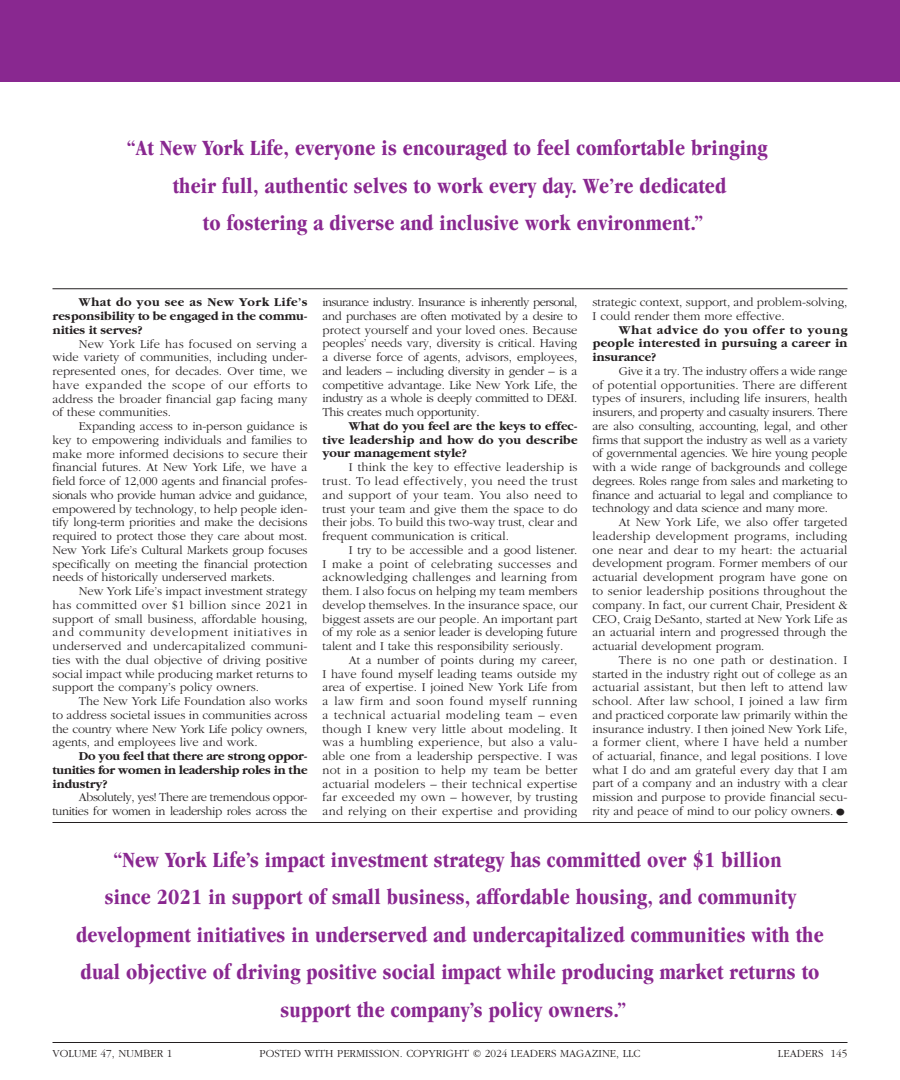
<style>
.page{position:relative;width:900px;height:1080px;background:#fff}
.page>*{position:absolute;margin:0;border:0;box-sizing:border-box;transform-origin:0 0}
.t1{font:700 condensed 22.5px/37.5px "Garamond";letter-spacing:.01em;color:#892890;text-align:center}
.t2{font:300 12.5px/13.8px "Garamond";color:#231f20;text-align:justify}
.t3{font:700 12.5px/13.8px "Garamond";color:#231f20;text-align:justify}
.t4{font:300 12.5px/13.8px "Garamond";letter-spacing:-.03em;color:#231f20;text-align:right}
.t5{font:300 11.25px "Garamond";color:#231f20}
.s1{font-size:22.5px}
</style>
<div class="page">
<div style="left:0;top:0;width:900px;height:81px;background:#892890"></div>
<hr style="left:52px;top:288px;width:796px;height:1px;background:#231f20">
<hr style="left:52px;top:822px;width:796px;height:1px;background:#231f20">
<hr style="left:52px;top:1042px;width:796px;height:1px;background:#231f20">
<h1 class="t1" style="left:127px;top:129px;width:642px">“At New York Life, everyone is encouraged to feel comfortable bringing their full, authentic selves to work every day. We’re dedicated<br>to fostering a diverse and inclusive work environment.”</h1>
<p class="t3" style="left:52px;top:296px;width:257px;text-indent:26px">What do you see as New York Life’s responsibility to be engaged in the commu&shy;nities it serves?</p>
<p class="t2" style="left:52px;top:337px;width:257px;text-indent:26px">New York Life has focused on serving a wide variety of communities, including under&shy;represented ones, for decades. Over time, we have expanded the scope of our efforts to address the broader financial gap facing many of these communities.</p>
<p class="t2" style="left:52px;top:419px;width:257px;text-indent:26px">Expanding access to in-person guidance is key to empowering individuals and families to make more informed decisions to secure their financial futures. At New York Life, we have a field force of 12,000 agents and financial profes&shy;sionals who provide human advice and guidance, empowered by technology, to help people iden&shy;tify long-term priorities and make the decisions required to protect those they care about most.<br>New York Life’s Cultural Markets group focuses specifically on meeting the financial protection needs of historically underserved markets.</p>
<p class="t2" style="left:52px;top:584px;width:257px;text-indent:26px">New York Life’s impact investment strategy has committed over $1 billion since 2021 in support of small business, affordable housing, and community development initiatives in underserved and undercapitalized communi&shy;ties with the dual objective of driving positive social impact while producing market returns to support the company’s policy owners.</p>
<p class="t2" style="left:52px;top:694px;width:257px;text-indent:26px">The New York Life Foundation also works to address societal issues in communities across the country where New York Life policy owners, agents, and employees live and work.</p>
<p class="t3" style="left:52px;top:749px;width:257px;text-indent:26px">Do you feel that there are strong oppor&shy;tunities for women in leadership roles in the industry?</p>
<p class="t4" style="left:52px;top:791px;width:257px">Absolutely, yes! There are tremendous oppor&shy;tunities for women in leadership roles across the</p>
<p class="t2" style="left:322px;top:296px;width:257px">insurance industry. Insurance is inherently personal, and purchases are often motivated by a desire to protect yourself and your loved ones. Because peoples’ needs vary, diversity is critical. Having a diverse force of agents, advisors, employees, and leaders – including diversity in gender – is a competitive advantage. Like New York Life, the industry as a whole is deeply committed to DE&amp;I.<br>This creates much opportunity.</p>
<p class="t3" style="left:322px;top:419px;width:257px;text-indent:26px">What do you feel are the keys to effec&shy;tive leadership and how do you describe your management style?</p>
<p class="t2" style="left:322px;top:461px;width:257px;text-indent:26px">I think the key to effective leadership is trust. To lead effectively, you need the trust and support of your team. You also need to trust your team and give them the space to do their jobs. To build this two-way trust, clear and frequent communication is critical.</p>
<p class="t2" style="left:322px;top:543px;width:257px;text-indent:26px">I try to be accessible and a good listener.<br>I make a point of celebrating successes and acknowledging challenges and learning from them. I also focus on helping my team members develop themselves. In the insurance space, our biggest assets are our people. An important part of my role as a senior leader is developing future talent and I take this responsibility seriously.</p>
<p class="t2" style="left:322px;top:653px;width:257px;text-indent:26px">At a number of points during my career, I have found myself leading teams outside my area of expertise. I joined New York Life from a law firm and soon found myself running a technical actuarial modeling team – even though I knew very little about modeling. It was a humbling experience, but also a valu&shy;able one from a leadership perspective. I was not in a position to help my team be better actuarial modelers – their technical expertise far exceeded my own – however, by trusting and relying on their expertise and providing</p>
<p class="t2" style="left:592px;top:296px;width:257px">strategic context, support, and problem-solving,<br>I could render them more effective.</p>
<p class="t3" style="left:592px;top:323px;width:257px;text-indent:26px">What advice do you offer to young people interested in pursuing a career in insurance?</p>
<p class="t2" style="left:592px;top:364px;width:257px;text-indent:26px">Give it a try. The industry offers a wide range of potential opportunities. There are different types of insurers, including life insurers, health insurers, and property and casualty insurers. There are also consulting, accounting, legal, and other firms that support the industry as well as a variety of governmental agencies. We hire young people with a wide range of backgrounds and college degrees. Roles range from sales and marketing to finance and actuarial to legal and compliance to technology and data science and many more.</p>
<p class="t2" style="left:592px;top:516px;width:257px;text-indent:26px">At New York Life, we also offer targeted leadership development programs, including one near and dear to my heart: the actuarial development program. Former members of our actuarial development program have gone on to senior leadership positions throughout the company. In fact, our current Chair, President &amp; CEO, Craig DeSanto, started at New York Life as an actuarial intern and progressed through the actuarial development program.</p>
<p class="t2" style="left:592px;top:653px;width:257px;text-indent:26px">There is no one path or destination. I started in the industry right out of college as an actuarial assistant, but then left to attend law school. After law school, I joined a law firm and practiced corporate law primarily within the insurance industry. I then joined New York Life, a former client, where I have held a number of actuarial, finance, and legal positions. I love what I do and am grateful every day that I am part of a company and an industry with a clear mission and purpose to provide financial secu&shy;rity and peace of mind to our policy owners.<span class="s1">•</span></p>
<p class="t1" style="left:76px;top:841px;width:749px">“New York Life’s impact investment strategy has committed over $1 billion<br>since 2021 in support of small business, affordable housing, and community development initiatives in underserved and undercapitalized communities with the dual objective of driving positive social impact while producing market returns to support the company’s policy owners.”</p>
<p class="t5" style="left:52px;top:1048px;width:121px">VOLUME 47, NUMBER 1</p>
<p class="t5" style="left:259px;top:1048px;width:383px">POSTED WITH PERMISSION. COPYRIGHT © 2024 LEADERS MAGAZINE, LLC</p>
<p class="t5" style="left:778px;top:1048px;width:71px">LEADERS 145</p>
</div>
